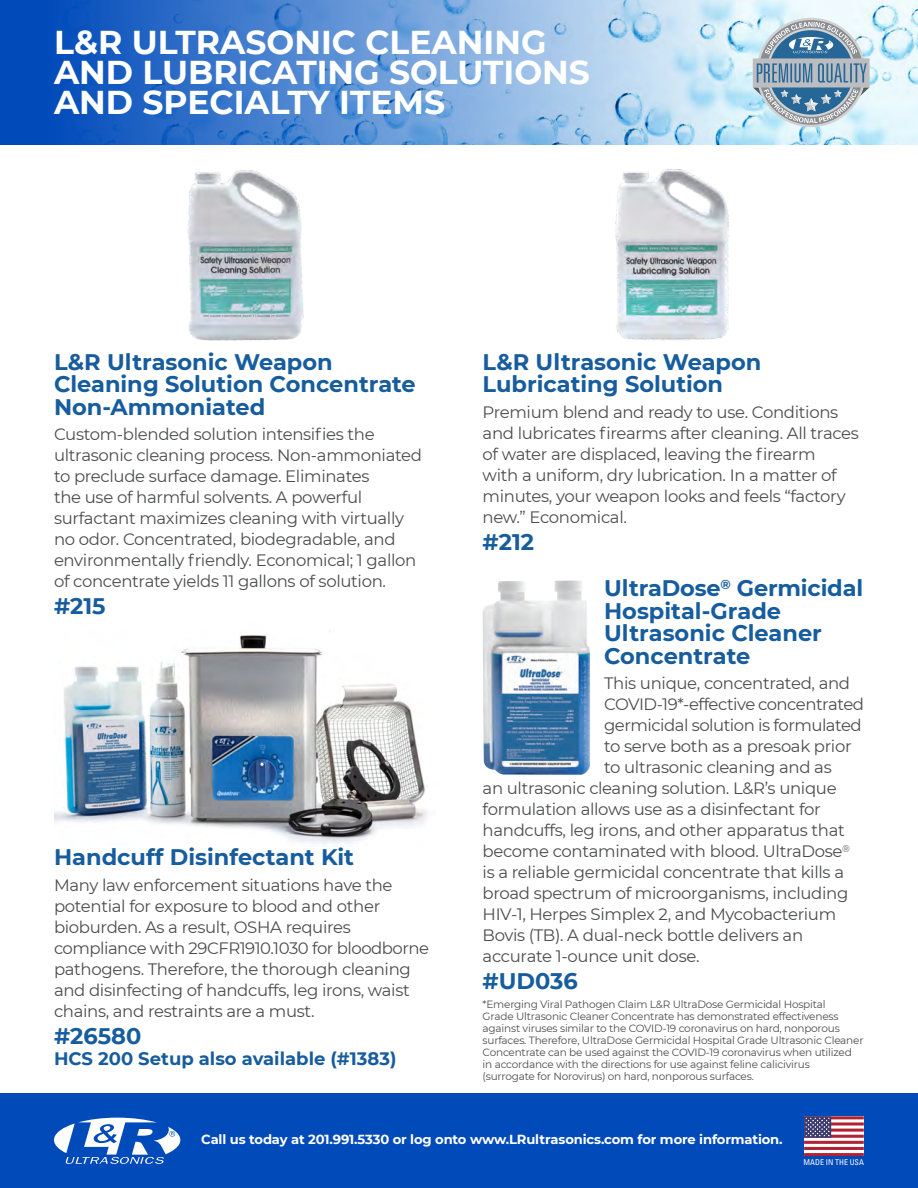
<style>
.page{position:relative;width:918px;height:1188px;background:#fff}
.page>*{position:absolute;margin:0;border:0;box-sizing:border-box;transform-origin:0 0}
.t1{font:700 33px/30px "Montserrat";color:#fff}
.t2{font:700 22.5px/22.5px "Montserrat";color:#175d9e}
.t3{font:700 18px "Montserrat";color:#175d9e}
.t4{font:16.5px/21px "Montserrat";letter-spacing:-.02em;color:#4b4c4d}
.t5{font:700 13.2px "Montserrat";letter-spacing:-.01em;color:#fff}
.t6{font:10.5px/12px "Montserrat";letter-spacing:-.02em;color:#4b4c4d}
.t7{font:condensed 7.95px "Univers LT Std";color:#fff}
</style>
<div class="page">
<svg style="left:0;top:0;width:918px;height:145px;background:#71a1db"></svg>
<div style="left:0;top:1094px;width:918px;height:94px;background:#004aba"></div>
<img style="left:54px;top:630px;width:374px;height:217px">
<img style="left:187px;top:170px;width:117px;height:171px">
<img style="left:615px;top:169px;width:114px;height:172px">
<img style="left:483px;top:580px;width:107px;height:195px">
<svg style="left:54px;top:1118px;width:126px;height:46px"></svg>
<svg style="left:804px;top:1119px;width:60px;height:34px"></svg>
<hr style="left:804px;top:1153px;width:60px;height:3px;background:#b12234">
<hr style="left:804px;top:1147px;width:60px;height:3px;background:#b12234">
<hr style="left:804px;top:1141px;width:60px;height:3px;background:#b12234">
<hr style="left:804px;top:1135px;width:60px;height:3px;background:#b12234">
<hr style="left:804px;top:1129px;width:60px;height:3px;background:#b12234">
<svg style="left:831px;top:1122px;width:33px;height:4px"></svg>
<hr style="left:804px;top:1116px;width:60px;height:3px;background:#b12234">
<svg style="left:804px;top:1116px;width:27px;height:22px"></svg>
<svg style="left:805px;top:1117px;width:25px;height:20px"></svg>
<svg style="left:753px;top:22px;width:117px;height:101px;background:#94aebf"></svg>
<p class="t1" style="left:54px;top:26px;width:537px">L&amp;R ULTRASONIC CLEANING<br>AND LUBRICATING SOLUTIONS<br>AND SPECIALTY ITEMS</p>
<p class="t2" style="left:54px;top:349px;width:363px">L&amp;R Ultrasonic Weapon<br>Cleaning Solution Concentrate<br>Non-Ammoniated</p>
<p class="t4" style="left:54px;top:423px;width:369px">Custom-blended solution intensifies the ultrasonic cleaning process. Non-ammoniated to preclude surface damage. Eliminates<br>the use of harmful solvents. A powerful surfactant maximizes cleaning with virtually no odor. Concentrated, biodegradable, and environmentally friendly. Economical; 1 gallon of concentrate yields 11 gallons of solution.</p>
<p class="t2" style="left:54px;top:594px;width:53px">#215</p>
<p class="t2" style="left:54px;top:845px;width:302px">Handcuff Disinfectant Kit</p>
<p class="t4" style="left:54px;top:874px;width:377px">Many law enforcement situations have the potential for exposure to blood and other bioburden. As a result, OSHA requires compliance with 29CFR1910.1030 for bloodborne pathogens. Therefore, the thorough cleaning and disinfecting of handcuffs, leg irons, waist chains, and restraints are a must.</p>
<p class="t2" style="left:54px;top:1024px;width:89px">#26580</p>
<p class="t3" style="left:54px;top:1046px;width:344px">HCS 200 Setup also available (#1383)</p>
<p class="t2" style="left:483px;top:349px;width:280px">L&amp;R Ultrasonic Weapon<br>Lubricating Solution</p>
<p class="t4" style="left:483px;top:401px;width:378px">Premium blend and ready to use. Conditions and lubricates firearms after cleaning. All traces of water are displaced, leaving the firearm<br>with a uniform, dry lubrication. In a matter of minutes, your weapon looks and feels “factory new.” Economical.</p>
<p class="t2" style="left:483px;top:529px;width:53px">#212</p>
<p class="t2" style="left:604px;top:576px;width:261px">UltraDose<sup>®</sup> Germicidal<br>Hospital-Grade<br>Ultrasonic Cleaner<br>Concentrate</p>
<p class="t4" style="left:604px;top:672px;width:261px">This unique, concentrated, and<br>COVID-19*-effective concentrated germicidal solution is formulated to serve both as a presoak prior to ultrasonic cleaning and as</p>
<p class="t4" style="left:483px;top:777px;width:369px">an ultrasonic cleaning solution. L&amp;R’s unique formulation allows use as a disinfectant for handcuffs, leg irons, and other apparatus that become contaminated with blood. UltraDose<sup>® </sup>is a reliable germicidal concentrate that kills a broad spectrum of microorganisms, including HIV-1, Herpes Simplex 2, and Mycobacterium Bovis (TB). A dual-neck bottle delivers an accurate 1-ounce unit dose.</p>
<p class="t2" style="left:483px;top:969px;width:97px">#UD036</p>
<p class="t6" style="left:483px;top:998px;width:382px">*Emerging Viral Pathogen Claim L&amp;R UltraDose Germicidal Hospital<br>Grade Ultrasonic Cleaner Concentrate has demonstrated effectiveness against viruses similar to the COVID-19 coronavirus on hard, nonporous surfaces. Therefore, UltraDose Germicidal Hospital Grade Ultrasonic Cleaner Concentrate can be used against the COVID-19 coronavirus when utilized in accordance with the directions for use against feline calicivirus (surrogate for Norovirus) on hard, nonporous surfaces.</p>
<p class="t5" style="left:201px;top:1130px;width:583px">Call us today at 201.991.5330 or log onto www.LRultrasonics.com for more information.</p>
<p class="t7" style="left:804px;top:1157px;width:62px">MADE IN THE USA</p>
</div>
